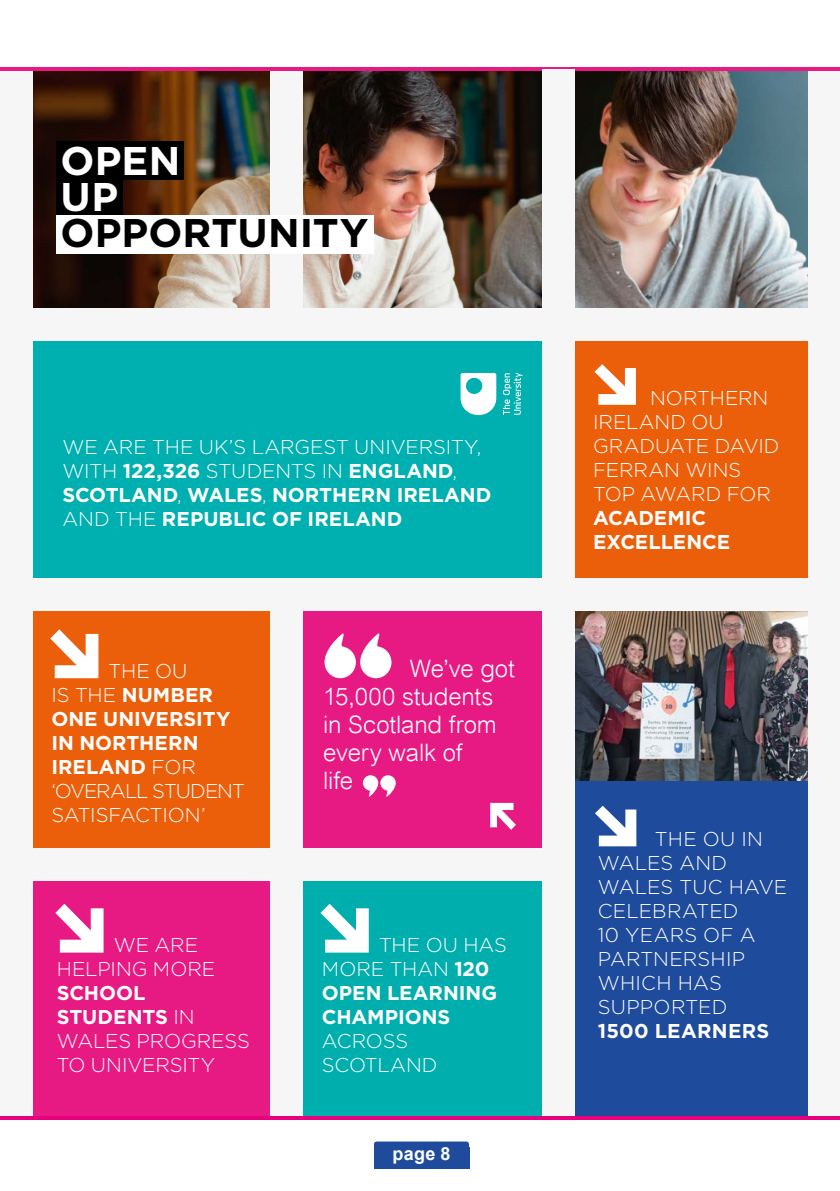
<style>
.page{position:relative;width:840px;height:1191px;background:#fff}
.page>*{position:absolute;margin:0;border:0;box-sizing:border-box;transform-origin:0 0}
.t1{font:700 40px "Gotham";color:#000}
.t2{font:700 40px/36px "Gotham";letter-spacing:.005em;color:#fff}
.t3{font:300 24px/28px "Arial";letter-spacing:-.005em;color:#fff}
.t4{font:300 20px/24px "Gotham";color:#fff}
.t5{font:700 20px/24px "Gotham";color:#fff}
.t6{font:300 20px/24px "Gotham";letter-spacing:-.04em;color:#fff}
.t7{font:700 18px "Arial";color:#fff}
.s1{font-weight:300}
.s2{font-weight:700}
</style>
<div class="page">
<img style="left:33px;top:71px;width:775px;height:237px">
<div style="left:567px;top:860px;width:255px;height:281px;background:#1e4b9b"></div>
<div style="left:32px;top:874px;width:257px;height:244px;background:#e71a84"></div>
<div style="left:558px;top:324px;width:255px;height:271px;background:#eb5f0a"></div>
<div style="left:567px;top:591px;width:252px;height:273px;background:#1e4b9b"></div>
<img style="left:574px;top:611px;width:234px;height:169px">
<div style="left:808px;top:71px;width:31px;height:1049px;background:#f6f6f6"></div>
<svg style="left:595px;top:805px;width:41px;height:41px"></svg>
<div style="left:20px;top:324px;width:534px;height:266px;background:#00afaf"></div>
<svg style="left:502px;top:373px;width:20px;height:42px"></svg>
<svg style="left:460px;top:373px;width:36px;height:42px"></svg>
<div style="left:0;top:308px;width:839px;height:33px;background:#f6f6f6"></div>
<div style="left:270px;top:69px;width:33px;height:260px;background:#f6f6f6"></div>
<div style="left:56px;top:142px;width:127px;height:38px;background:#000"></div>
<div style="left:56px;top:180px;width:67px;height:35px;background:#000"></div>
<div style="left:56px;top:215px;width:318px;height:38px;background:#fff"></div>
<div style="left:29px;top:610px;width:246px;height:245px;background:#eb5f0a"></div>
<div style="left:287px;top:609px;width:260px;height:265px;background:#e71a84"></div>
<div style="left:8px;top:579px;width:811px;height:32px;background:#f6f6f6"></div>
<div style="left:0;top:1118px;width:839px;height:73px;background:#fff"></div>
<div style="left:374px;top:1141px;width:95px;height:27px;background:#1e4b9b;border-radius:3px"></div>
<div style="left:374px;top:1147px;width:95px;height:21px;background:#1e4b9b"></div>
<div style="left:0;top:69px;width:32px;height:1049px;background:#f6f6f6"></div>
<svg style="left:594px;top:364px;width:41px;height:41px"></svg>
<hr style="left:0;top:68px;width:839px;height:3px;background:#e71a84">
<svg style="left:324px;top:633px;width:67px;height:45px"></svg>
<svg style="left:362px;top:775px;width:33px;height:22px"></svg>
<svg style="left:490px;top:803px;width:25px;height:27px"></svg>
<div style="left:297px;top:875px;width:257px;height:245px;background:#00aeae"></div>
<div style="left:0;top:848px;width:567px;height:32px;background:#f6f6f6"></div>
<div style="left:270px;top:601px;width:33px;height:519px;background:#f6f6f6"></div>
<div style="left:542px;top:69px;width:32px;height:1051px;background:#f6f6f6"></div>
<hr style="left:0;top:1116px;width:839px;height:4px;background:#e6007d">
<svg style="left:55px;top:903px;width:48px;height:49px"></svg>
<svg style="left:320px;top:903px;width:48px;height:49px"></svg>
<svg style="left:50px;top:629px;width:48px;height:49px"></svg>
<h1 class="t2" style="left:61px;top:143px;width:121px">OPEN<br>UP</h1>
<h1 class="t1" style="left:61px;top:206px;width:309px">OPPORTUNITY</h1>
<p class="t5" style="left:62px;top:435px;width:430px"><span class="s1">WE ARE THE UK’S LARGEST UNIVERSITY, WITH</span> 122,326 <span class="s1">STUDENTS IN</span> ENGLAND<span class="s1">, </span>SCOTLAND<span class="s1">,</span> WALES<span class="s1">,</span> NORTHERN IRELAND <span class="s1">AND THE</span> REPUBLIC OF IRELAND</p>
<p class="t6" style="left:51px;top:658px;width:195px;text-indent:57px">THE OU<br>IS THE <span class="s2">NUMBER<br>ONE UNIVERSITY<br>IN NORTHERN<br>IRELAND</span> FOR ‘OVERALL STUDENT<br>SATISFACTION’</p>
<p class="t3" style="left:323px;top:654px;width:193px;text-indent:87px">We’ve got<br>15,000 students in Scotland from every walk of<br>life</p>
<p class="t4" style="left:57px;top:932px;width:160px;text-indent:57px">WE ARE<br>HELPING MORE</p>
<p class="t4" style="left:57px;top:980px;width:195px"><span class="s2">SCHOOL<br>STUDENTS</span> IN<br>WALES PROGRESS<br>TO UNIVERSITY</p>
<p class="t5" style="left:322px;top:933px;width:186px;text-indent:57px"><span class="s1">THE OU HAS<br>MORE THAN</span> 120<br>OPEN LEARNING<br>CHAMPIONS</p>
<p class="t4" style="left:322px;top:1028px;width:117px">ACROSS<br>SCOTLAND</p>
<p class="t7" style="left:392px;top:1141px;width:59px">page 8</p>
<p class="t4" style="left:592px;top:385px;width:188px;text-indent:57px">NORTHERN<br>IRELAND OU<br>GRADUATE DAVID<br>FERRAN WINS<br>TOP AWARD FOR</p>
<p class="t5" style="left:592px;top:506px;width:139px">ACADEMIC<br>EXCELLENCE</p>
<p class="t4" style="left:597px;top:826px;width:191px;text-indent:57px">THE OU IN<br>WALES AND<br>WALES TUC HAVE<br>CELEBRATED<br>10 YEARS OF A<br>PARTNERSHIP<br>WHICH HAS<br>SUPPORTED</p>
<p class="t5" style="left:597px;top:1019px;width:173px">1500 LEARNERS</p>
</div>
